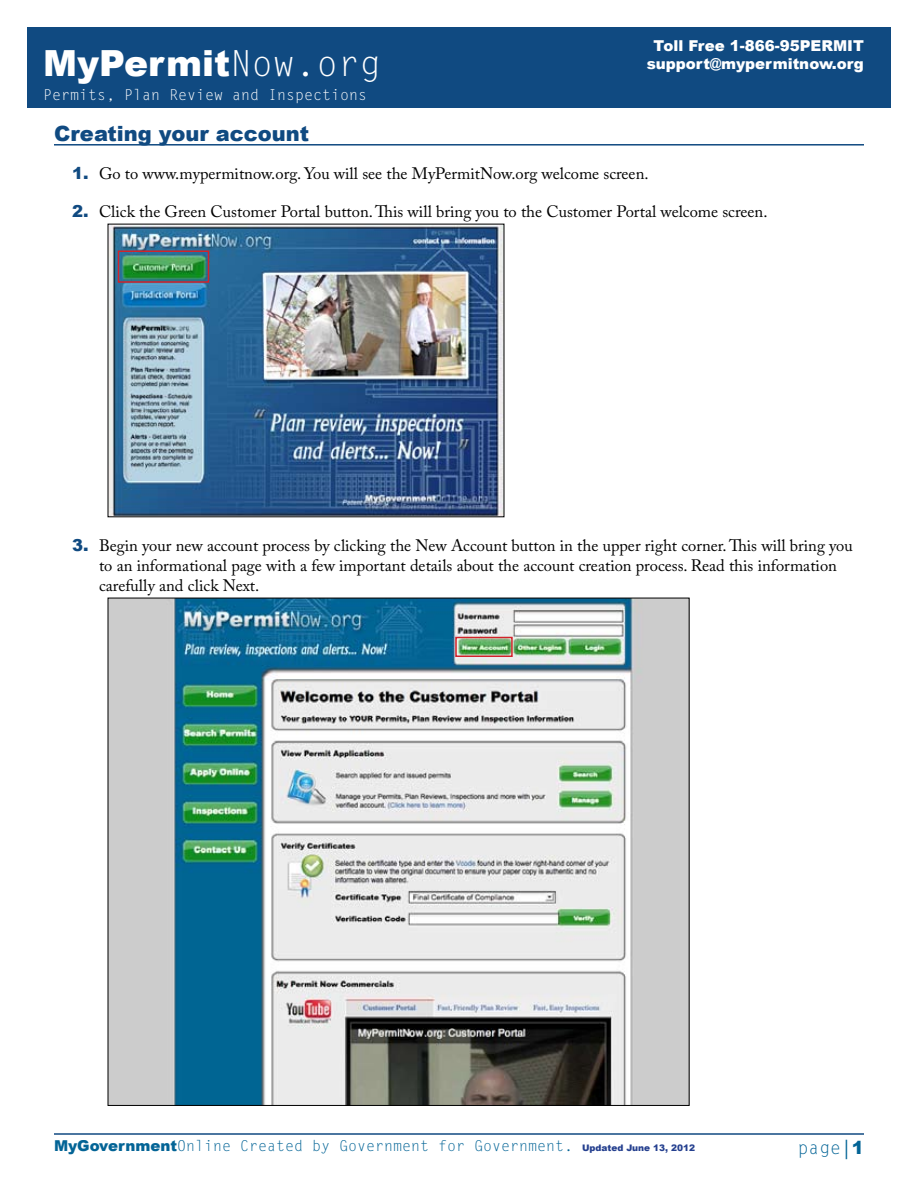
<style>
.page{position:relative;width:918px;height:1188px;background:#fff}
.page>*{position:absolute;margin:0;border:0;box-sizing:border-box;transform-origin:0 0}
.t1{font:900 36px "Arial";color:#fff}
.t2{font:900 21px "Arial";color:#104a81}
.t3{font:18px "Letter Gothic Std";color:#036496}
.t4{font:16.5px/19.8px "Adobe Caslon Pro";color:#000}
.t5{font:15px "Letter Gothic Std";color:#036496}
.t6{font:900 15px/18px "Arial";color:#fff;text-align:center}
.t7{font:15px "Letter Gothic Std";color:#fff}
.s1{font-family:"Letter Gothic Std";font-weight:400}
.s2{font-family:"Arial";font-weight:900;color:#104a81}
.s3{font-family:"Arial";font-weight:900}
.s4{font-family:"Arial";font-weight:900;font-size:9px;color:#25408f}
</style>
<div class="page">
<div style="left:27px;top:27px;width:864px;height:81px;background:#104a81"></div>
<hr style="left:54px;top:1133px;width:810px;height:2px;background:#104a81">
<hr style="left:54px;top:144px;width:810px;height:2px;background:#104a81">
<img style="left:110px;top:226px;width:392px;height:289px">
<img style="left:110px;top:600px;width:578px;height:504px">
<div style="left:118px;top:250px;width:91px;height:33px;border:2px solid #d2232a"></div>
<div style="left:455px;top:637px;width:58px;height:20px;border:2px solid #d2232a"></div>
<h1 class="t1" style="left:43px;top:37px;width:340px">MyPermit<span class="s1">Now.org</span></h1>
<p class="t7" style="left:43px;top:86px;width:326px">Permits, Plan Review and Inspections</p>
<p class="t6" style="left:647px;top:36px;width:219px">Toll Free 1-866-95PERMIT support@mypermitnow.org</p>
<p class="t2" style="left:54px;top:118px;width:257px">Creating your account</p>
<p class="t4" style="left:72px;top:163px;width:578px"><span class="s2">1.</span> Go to www.mypermitnow.org. You will see the MyPermitNow.org welcome screen.</p>
<p class="t4" style="left:72px;top:201px;width:697px"><span class="s2">2.</span> Click the Green Customer Portal button. This will bring you to the Customer Portal welcome screen.</p>
<p class="t4" style="left:99px;top:536px;width:755px;text-indent:-27px"><span class="s2">3.</span> Begin your new account process by clicking the New Account button in the upper right corner. This will bring you to an informational page with a few important details about the account creation process. Read this information carefully and click Next.</p>
<p class="t5" style="left:54px;top:1137px;width:643px"><span class="s3">MyGovernment</span>Online Created by Government for Government. <span class="s4">Updated June 13, 2012</span></p>
<p class="t3" style="left:798px;top:1137px;width:68px">page│<span class="s3">1</span></p>
</div>
